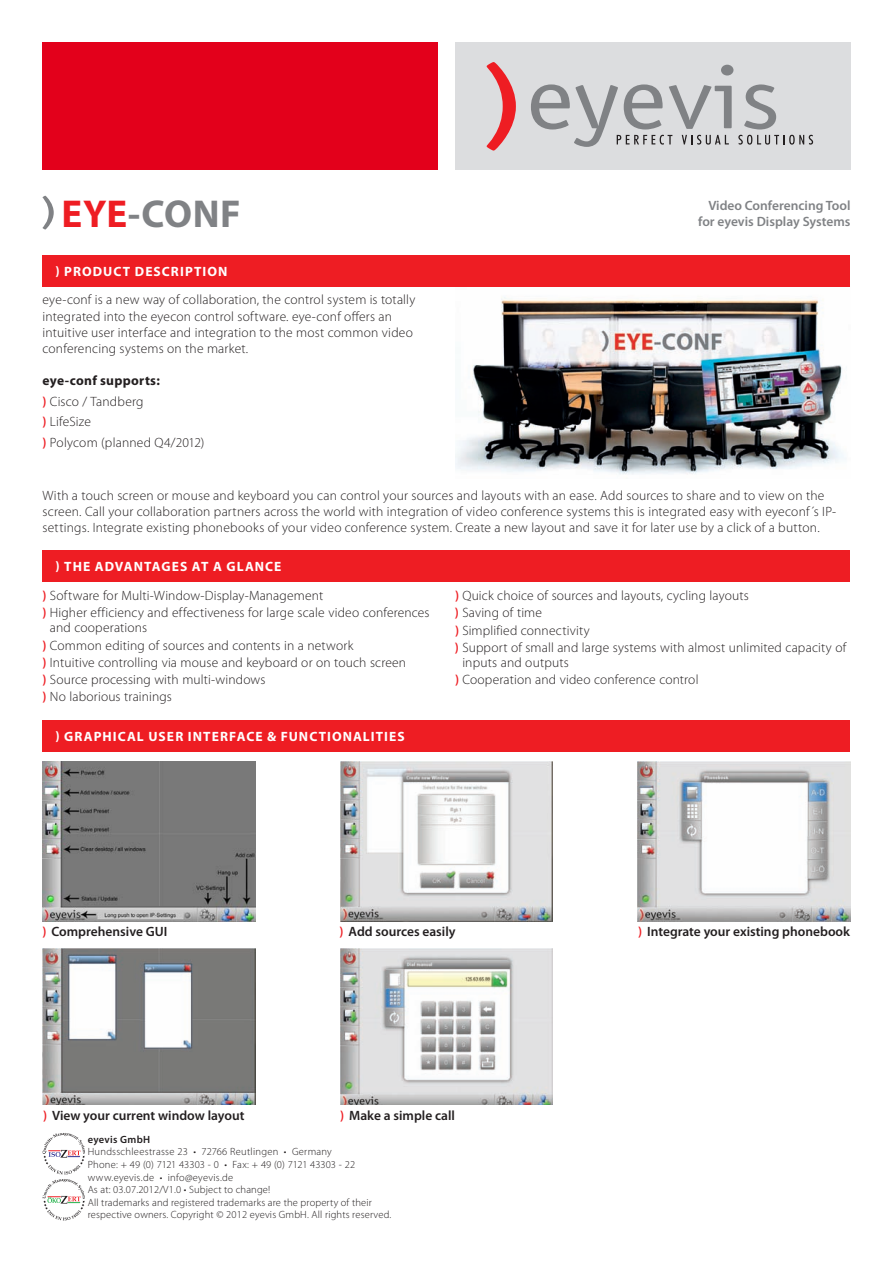
<style>
.page{position:relative;width:893px;height:1263px;background:#fff}
.page>*{position:absolute;margin:0;border:0;box-sizing:border-box;transform-origin:0 0}
.t1{font:700 39px "Myriad Pro";letter-spacing:.015em;color:#808285}
.t2{font:300 13.5px/16.2px "Myriad Pro";letter-spacing:.015em;color:#231f20}
.t3{font:600 13.5px "Myriad Pro";color:#231f20}
.t4{font:700 13.5px "Myriad Pro";letter-spacing:.075em;color:#fff}
.t5{font:600 13.5px "Myriad Pro";color:#808285}
.t6{font:700 13.5px "Myriad Pro";letter-spacing:.025em;color:#231f20}
.t7{font:300 10.5px/12.6px "Myriad Pro";letter-spacing:.015em;color:#231f20}
.t8{font:600 10.5px "Myriad Pro";letter-spacing:.03em;color:#231f20}
.s1{color:#ee1d23}
.s2{font-weight:600;color:#ee1d23}
</style>
<div class="page">
<div style="left:43px;top:550px;width:807px;height:32px;background:#ee1d23"></div>
<div style="left:455px;top:43px;width:395px;height:127px;background:#dcdddf"></div>
<svg style="left:487px;top:62px;width:29px;height:89px"></svg>
<svg style="left:531px;top:65px;width:282px;height:82px"></svg>
<svg style="left:43px;top:196px;width:11px;height:34px"></svg>
<div style="left:43px;top:43px;width:395px;height:127px;background:#e3001b"></div>
<img style="left:455px;top:286px;width:395px;height:189px">
<svg style="left:43px;top:1133px;width:42px;height:87px"></svg>
<div style="left:43px;top:721px;width:807px;height:31px;background:#ee1d23"></div>
<img style="left:340px;top:761px;width:213px;height:160px">
<img style="left:638px;top:761px;width:212px;height:160px">
<img style="left:43px;top:948px;width:212px;height:156px">
<img style="left:340px;top:948px;width:213px;height:157px">
<div style="left:43px;top:255px;width:807px;height:31px;background:#ee1d23"></div>
<img style="left:43px;top:761px;width:212px;height:160px">
<p class="t1" style="left:62px;top:188px;width:181px"><span class="s1">EYE</span>-CONF</p>
<p class="t4" style="left:55px;top:262px;width:174px">) PRODUCT DESCRIPTION</p>
<p class="t2" style="left:43px;top:292px;width:374px">eye-conf is a new way of collaboration, the control system is totally integrated into the eyecon control software. eye-conf offers an intuitive user interface and integration to the most common video conferencing systems on the market.</p>
<p class="t6" style="left:43px;top:372px;width:119px">eye-conf supports:</p>
<p class="t2" style="left:43px;top:393px;width:102px"><span class="s2">)</span> Cisco / Tandberg</p>
<p class="t2" style="left:43px;top:413px;width:50px"><span class="s2">)</span> LifeSize</p>
<p class="t2" style="left:43px;top:434px;width:163px"><span class="s2">)</span> Polycom (planned Q4/2012)</p>
<p class="t5" style="left:708px;top:196px;width:144px">Video Conferencing Tool</p>
<p class="t5" style="left:698px;top:213px;width:154px">for eyevis Display Systems</p>
<p class="t2" style="left:43px;top:487px;width:795px">With a touch screen or mouse and keyboard you can control your sources and layouts with an ease. Add sources to share and to view on the screen. Call your collaboration partners across the world with integration of video conference systems this is integrated easy with eyeconf´s IP&shy;settings. Integrate existing phonebooks of your video conference system. Create a new layout and save it for later use by a click of a button.</p>
<p class="t4" style="left:55px;top:558px;width:228px">) THE ADVANTAGES AT A GLANCE</p>
<p class="t2" style="left:43px;top:588px;width:282px"><span class="s2">)</span> Software for Multi-Window-Display-Management</p>
<p class="t2" style="left:50px;top:605px;width:381px;line-height:15px;text-indent:-7px"><span class="s2">)</span> Higher efficiency and effectiveness for large scale video conferences and cooperations</p>
<p class="t2" style="left:43px;top:637px;width:312px"><span class="s2">)</span> Common editing of sources and contents in a network</p>
<p class="t2" style="left:43px;top:654px;width:365px"><span class="s2">)</span> Intuitive controlling via mouse and keyboard or on touch screen</p>
<p class="t2" style="left:43px;top:671px;width:225px"><span class="s2">)</span> Source processing with multi-windows</p>
<p class="t2" style="left:43px;top:688px;width:131px"><span class="s2">)</span> No laborious trainings</p>
<p class="t4" style="left:55px;top:728px;width:351px">) GRAPHICAL USER INTERFACE &amp; FUNCTIONALITIES</p>
<p class="t2" style="left:455px;top:588px;width:295px"><span class="s2">)</span> Quick choice of sources and layouts, cycling layouts</p>
<p class="t2" style="left:455px;top:605px;width:89px"><span class="s2">)</span> Saving of time</p>
<p class="t2" style="left:455px;top:622px;width:136px"><span class="s2">)</span> Simplified connectivity</p>
<p class="t2" style="left:462px;top:640px;width:385px;line-height:15px;text-indent:-7px"><span class="s2">)</span> Support of small and large systems with almost unlimited capacity of inputs and outputs</p>
<p class="t2" style="left:455px;top:671px;width:245px"><span class="s2">)</span> Cooperation and video conference control</p>
<p class="t3" style="left:43px;top:923px;width:126px"><span class="s1">)</span> Comprehensive GUI</p>
<p class="t3" style="left:340px;top:923px;width:117px"><span class="s1">)</span> Add sources easily</p>
<p class="t3" style="left:638px;top:923px;width:213px"><span class="s1">)</span> Integrate your existing phonebook</p>
<p class="t3" style="left:43px;top:1107px;width:203px"><span class="s1">)</span> View your current window layout</p>
<p class="t3" style="left:340px;top:1107px;width:116px"><span class="s1">)</span> Make a simple call</p>
<p class="t8" style="left:88px;top:1132px;width:64px">eyevis GmbH</p>
<p class="t7" style="left:88px;top:1145px;width:246px">Hundsschleestrasse 23 • 72766 Reutlingen • Germany</p>
<p class="t7" style="left:88px;top:1158px;width:269px">Phone: + 49 (0) 7121 43303 - 0 • Fax: + 49 (0) 7121 43303 - 22</p>
<p class="t7" style="left:88px;top:1171px;width:147px">www.eyevis.de • info@eyevis.de</p>
<p class="t7" style="left:88px;top:1183px;width:184px">As at: 03.07.2012/V1.0 • Subject to change!</p>
<p class="t7" style="left:88px;top:1196px;width:305px">All trademarks and registered trademarks are the property of their respective owners. Copyright © 2012 eyevis GmbH. All rights reserved.</p>
</div>
